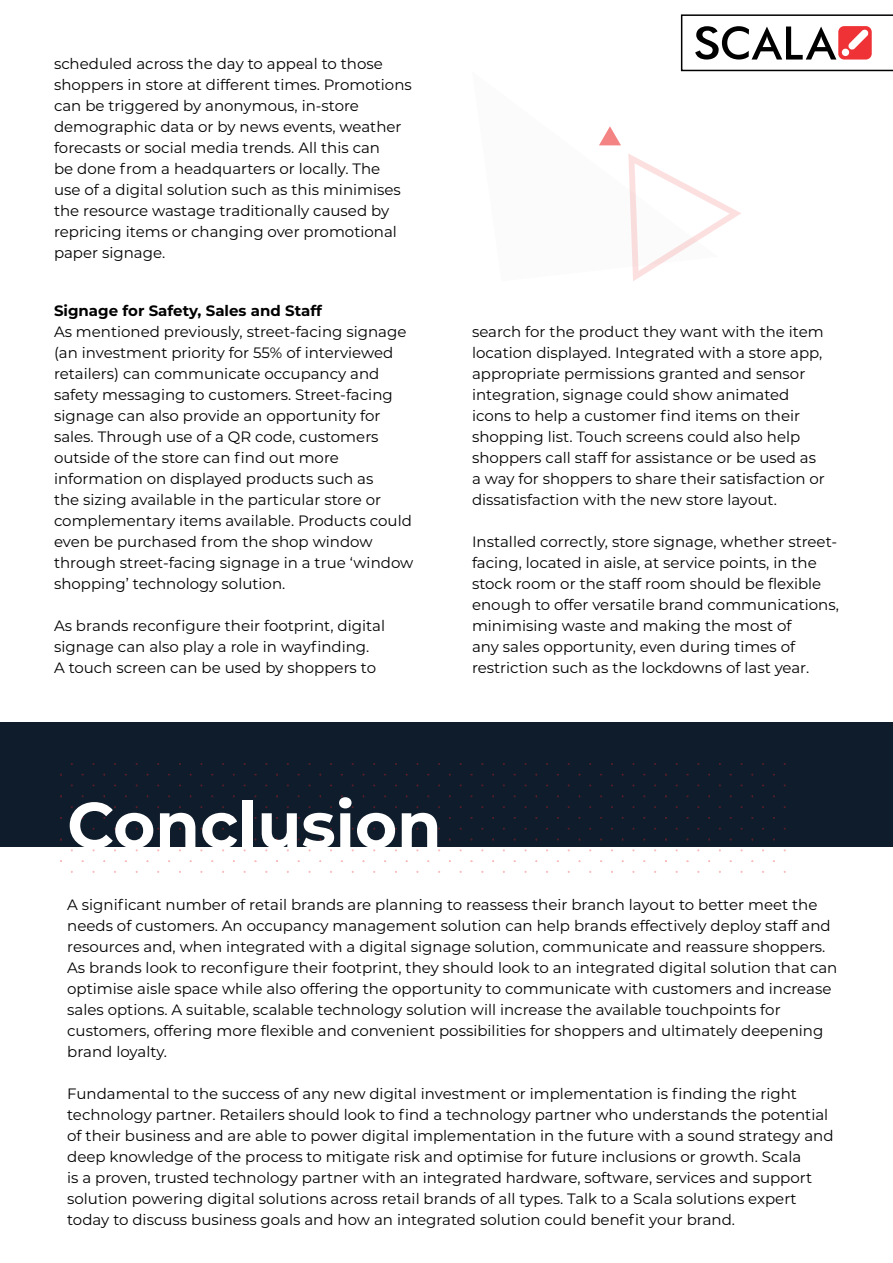
<style>
.page{position:relative;width:893px;height:1263px;background:#fff}
.page>*{position:absolute;margin:0;border:0;box-sizing:border-box;transform-origin:0 0}
.t1{font:700 64.5px "Montserrat";color:#fff}
.t2{font:15px/21px "Montserrat";color:#000}
.t3{font:700 15px "Montserrat";color:#000}
</style>
<div class="page">
<svg style="left:681px;top:14px;width:212px;height:57px"></svg>
<svg style="left:628px;top:154px;width:113px;height:127px"></svg>
<svg style="left:599px;top:126px;width:22px;height:19px"></svg>
<div style="left:0;top:722px;width:893px;height:124px;background:#0f1c2b"></div>
<p class="t2" style="left:54px;top:54px;width:359px">scheduled across the day to appeal to those shoppers in store at different times. Promotions can be triggered by anonymous, in-store demographic data or by news events, weather forecasts or social media trends. All this can<br>be done from a headquarters or locally. The<br>use of a digital solution such as this minimises the resource wastage traditionally caused by repricing items or changing over promotional paper signage.</p>
<p class="t3" style="left:54px;top:305px;width:270px">Signage for Safety, Sales and Staff</p>
<p class="t2" style="left:54px;top:323px;width:361px">As mentioned previously, street-facing signage (an investment priority for 55% of interviewed retailers) can communicate occupancy and safety messaging to customers. Street-facing signage can also provide an opportunity for sales. Through use of a QR code, customers outside of the store can find out more information on displayed products such as<br>the sizing available in the particular store or complementary items available. Products could even be purchased from the shop window through street-facing signage in a true ‘window shopping’ technology solution.</p>
<p class="t2" style="left:54px;top:617px;width:333px">As brands reconfigure their footprint, digital signage can also play a role in wayfinding.<br>A touch screen can be used by shoppers to</p>
<p class="t2" style="left:472px;top:322px;width:354px">search for the product they want with the item location displayed. Integrated with a store app, appropriate permissions granted and sensor integration, signage could show animated icons to help a customer find items on their shopping list. Touch screens could also help shoppers call staff for assistance or be used as a way for shoppers to share their satisfaction or dissatisfaction with the new store layout.</p>
<p class="t2" style="left:472px;top:532px;width:368px">Installed correctly, store signage, whether street&shy;facing, located in aisle, at service points, in the stock room or the staff room should be flexible enough to offer versatile brand communications, minimising waste and making the most of<br>any sales opportunity, even during times of restriction such as the lockdowns of last year.</p>
<h1 class="t1" style="left:67px;top:797px;width:376px">Conclusion</h1>
<p class="t2" style="left:67px;top:895px;width:772px">A significant number of retail brands are planning to reassess their branch layout to better meet the needs of customers. An occupancy management solution can help brands effectively deploy staff and resources and, when integrated with a digital signage solution, communicate and reassure shoppers.<br>As brands look to reconfigure their footprint, they should look to an integrated digital solution that can optimise aisle space while also offering the opportunity to communicate with customers and increase sales options. A suitable, scalable technology solution will increase the available touchpoints for customers, offering more flexible and convenient possibilities for shoppers and ultimately deepening brand loyalty.</p>
<p class="t2" style="left:67px;top:1084px;width:768px">Fundamental to the success of any new digital investment or implementation is finding the right technology partner. Retailers should look to find a technology partner who understands the potential of their business and are able to power digital implementation in the future with a sound strategy and deep knowledge of the process to mitigate risk and optimise for future inclusions or growth. Scala<br>is a proven, trusted technology partner with an integrated hardware, software, services and support solution powering digital solutions across retail brands of all types. Talk to a Scala solutions expert today to discuss business goals and how an integrated solution could benefit your brand.</p>
</div>
